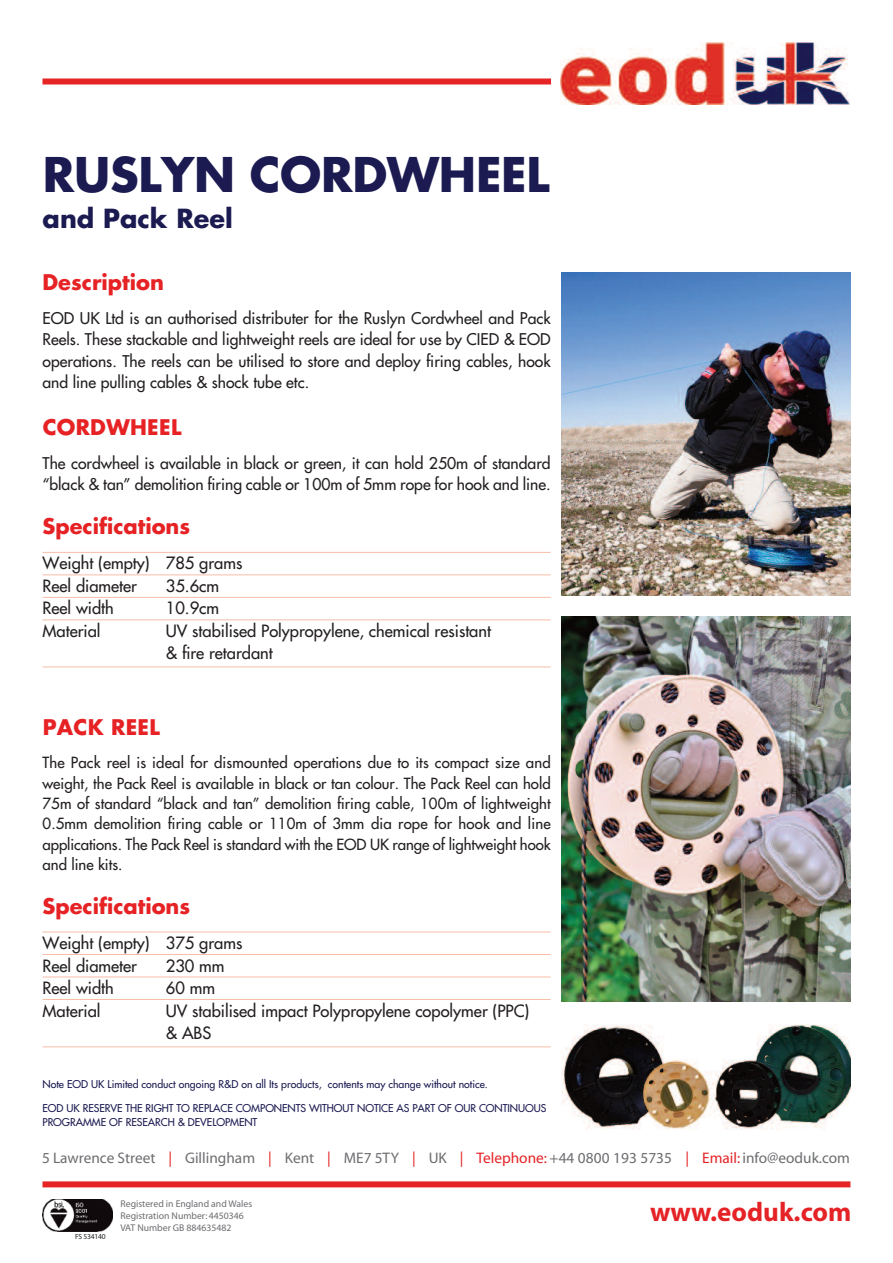
<style>
.page{position:relative;width:893px;height:1263px;background:#fff}
.page>*{position:absolute;margin:0;border:0;box-sizing:border-box;transform-origin:0 0}
.t1{font:700 46.5px "Futura";letter-spacing:-.005em;color:#1b1a51}
.t2{font:700 27px "Myriad";color:#e52225}
.t3{font:700 25.65px "Futura";color:#1b1a51}
.t4{font:700 21px "Futura";color:#e62225}
.t5{font:16.5px/22.5px "Futura";color:#231f20}
.t6{font:15.75px/21.5px "Futura";color:#231f20;text-align:justify}
.t7{font:15.3px "Myriad";color:#6c6d70}
.t8{font:15px/20.4px "Futura";letter-spacing:-.005em;color:#231f20;text-align:justify}
.t9{font:10.5px/14.2px "Futura";letter-spacing:-.005em;color:#1b1a51}
.t10{font:9.75px/11.7px "Myriad";color:#6c6d70}
.t11{font:7.5px "Myriad";letter-spacing:-.025em;color:#231f20}
.s1{color:#e52225}
</style>
<div class="page">
<img style="left:561px;top:42px;width:288px;height:62px">
<div style="left:42px;top:1181px;width:808px;height:6px;background:#e52425"></div>
<div style="left:42px;top:78px;width:509px;height:6px;background:#e52425"></div>
<img style="left:42px;top:1199px;width:70px;height:32px">
<hr style="left:43px;top:552px;width:508px;height:1px;background:#f7bda6">
<hr style="left:43px;top:574px;width:508px;height:1px;background:#f7bda6">
<hr style="left:43px;top:597px;width:508px;height:1px;background:#f7bda6">
<hr style="left:43px;top:619px;width:508px;height:1px;background:#f7bda6">
<hr style="left:43px;top:667px;width:508px;height:1px;background:#f7bda6">
<hr style="left:43px;top:931px;width:508px;height:1px;background:#f7bda6">
<hr style="left:43px;top:954px;width:508px;height:1px;background:#f7bda6">
<hr style="left:43px;top:976px;width:508px;height:1px;background:#f7bda6">
<hr style="left:43px;top:999px;width:508px;height:1px;background:#f7bda6">
<hr style="left:43px;top:1046px;width:508px;height:1px;background:#f7bda6">
<img style="left:561px;top:272px;width:289px;height:323px">
<img style="left:561px;top:616px;width:289px;height:385px">
<img style="left:561px;top:1024px;width:289px;height:106px">
<h1 class="t1" style="left:43px;top:143px;width:508px">RUSLYN CORDWHEEL</h1>
<h3 class="t3" style="left:43px;top:201px;width:192px">and Pack Reel</h3>
<h3 class="t4" style="left:43px;top:268px;width:123px">Description</h3>
<p class="t6" style="left:43px;top:307px;width:510px">EOD UK Ltd is an authorised distributer for the Ruslyn Cordwheel and Pack Reels. These stackable and lightweight reels are ideal for use by CIED &amp; EOD operations. The reels can be utilised to store and deploy firing cables, hook and line pulling cables &amp; shock tube etc.</p>
<h3 class="t4" style="left:43px;top:413px;width:140px">CORDWHEEL</h3>
<p class="t6" style="left:43px;top:453px;width:510px">The cordwheel is available in black or green, it can hold 250m of standard “black &amp; tan” demolition firing cable or 100m of 5mm rope for hook and line.</p>
<h3 class="t4" style="left:43px;top:512px;width:149px">Specifications</h3>
<p class="t5" style="left:43px;top:552px;width:201px">Weight (empty) 785 grams<br>Reel diameter</p>
<p class="t5" style="left:166px;top:574px;width:55px">35.6cm</p>
<p class="t5" style="left:43px;top:597px;width:73px">Reel width</p>
<p class="t5" style="left:166px;top:597px;width:55px">10.9cm</p>
<p class="t5" style="left:43px;top:619px;width:60px">Material</p>
<p class="t5" style="left:166px;top:619px;width:327px">UV stabilised Polypropylene, chemical resistant &amp; fire retardant</p>
<h3 class="t4" style="left:43px;top:713px;width:119px">PACK REEL</h3>
<p class="t8" style="left:43px;top:752px;width:510px">The Pack reel is ideal for dismounted operations due to its compact size and weight, the Pack Reel is available in black or tan colour. The Pack Reel can hold 75m of standard “black and tan” demolition firing cable, 100m of lightweight 0.5mm demolition firing cable or 110m of 3mm dia rope for hook and line applications. The Pack Reel is standard with the EOD UK range of lightweight hook and line kits.</p>
<h3 class="t4" style="left:43px;top:892px;width:149px">Specifications</h3>
<p class="t5" style="left:43px;top:932px;width:201px">Weight (empty) 375 grams<br>Reel diameter</p>
<p class="t5" style="left:166px;top:954px;width:60px">230 mm</p>
<p class="t5" style="left:43px;top:977px;width:73px">Reel width</p>
<p class="t5" style="left:166px;top:977px;width:51px">60 mm</p>
<p class="t5" style="left:43px;top:999px;width:60px">Material</p>
<p class="t5" style="left:166px;top:999px;width:365px">UV stabilised impact Polypropylene copolymer (PPC) &amp; ABS</p>
<p class="t9" style="left:43px;top:1077px;width:447px">Note EOD UK Limited conduct ongoing R&amp;D on all Its products, contents may change without notice.</p>
<p class="t9" style="left:43px;top:1101px;width:505px">EOD UK RESERVE THE RIGHT TO REPLACE COMPONENTS WITHOUT NOTICE AS PART OF OUR CONTINUOUS<br>PROGRAMME OF RESEARCH &amp; DEVELOPMENT</p>
<p class="t7" style="left:42px;top:1152px;width:809px">5 Lawrence Street <span class="s1">|</span> Gillingham <span class="s1">|</span> Kent <span class="s1">|</span> ME7 5TY <span class="s1">|</span> UK <span class="s1">| Telephone:</span> +44 0800 193 5735 <span class="s1">| Email:</span> info@eoduk.com</p>
<h2 class="t2" style="left:650px;top:1201px;width:203px">www.eoduk.com</h2>
<p class="t10" style="left:121px;top:1199px;width:133px">Registered in England and Wales<br>Registration Number: 4450346<br>VAT Number GB 884635482</p>
<p class="t11" style="left:75px;top:1234px;width:32px">FS 534140</p>
</div>
